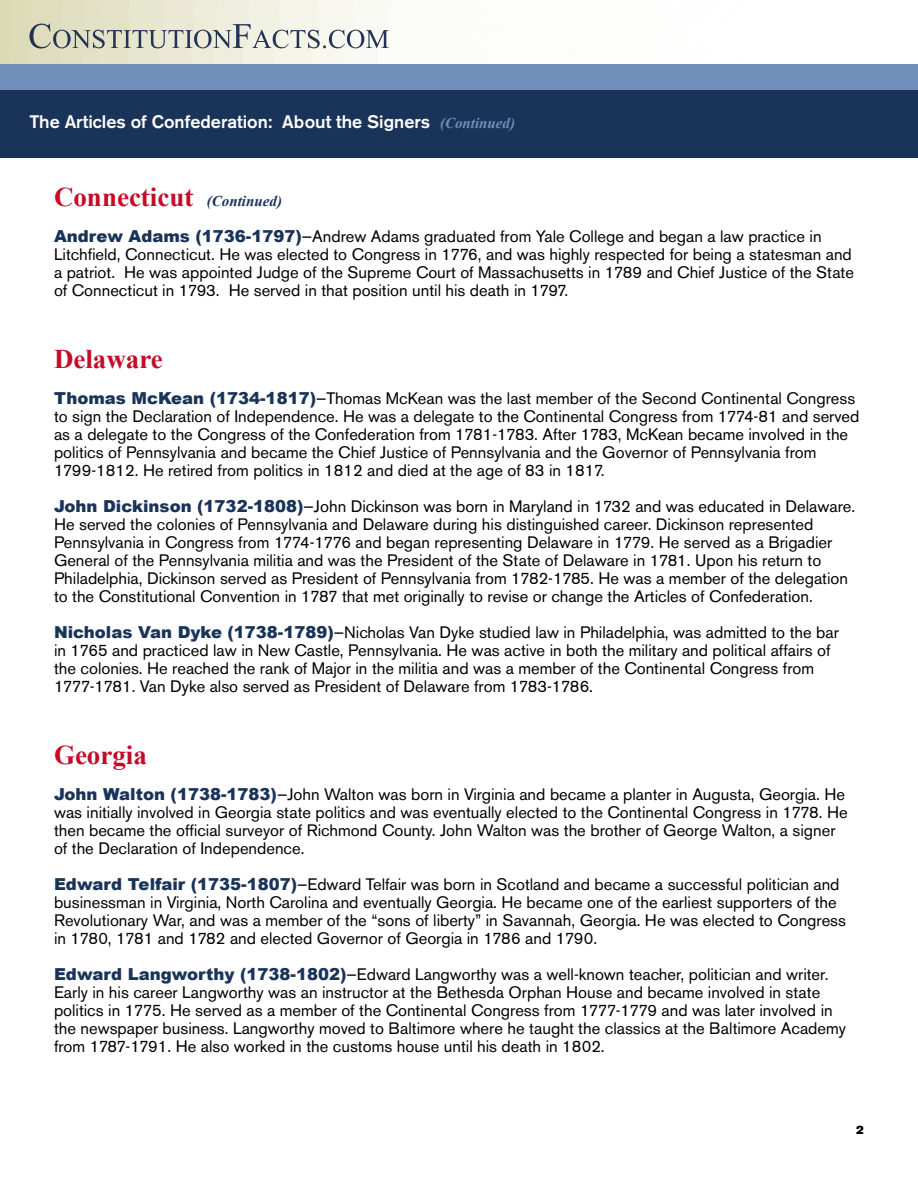
<style>
.page{position:relative;width:918px;height:1188px;background:#fff}
.page>*{position:absolute;margin:0;border:0;box-sizing:border-box;transform-origin:0 0}
.t1{font:700 27px "Times New Roman";color:#c60a27}
.t2{font:500 18px "Akzidenz Grotesk BE";color:#fff}
.t3{font:16.5px/18px "Akzidenz Grotesk BE";color:#000}
.t4{font:12px "Akzidenz Grotesk BE Super";color:#000}
.s1{font-family:"Times New Roman";font-weight:700;font-style:italic;font-size:15px;color:#708fba}
.s2{font-style:italic;font-size:15px;color:#1a3359}
.s3{font-family:"Arial";font-weight:900;color:#1a3359}
</style>
<div class="page">
<div style="left:0;top:85px;width:918px;height:73px;background:#1a3359"></div>
<div style="left:0;top:64px;width:918px;height:26px;background:#708fba"></div>
<svg style="left:29px;top:24px;width:360px;height:25px;background:#c4c7bf"></svg>
<p class="t2" style="left:29px;top:110px;width:487px">The Articles of Confederation: About the Signers <span class="s1">(Continued)</span></p>
<h1 class="t1" style="left:54px;top:181px;width:229px">Connecticut <span class="s2">(Continued)</span></h1>
<p class="t3" style="left:54px;top:227px;width:802px"><span class="s3">Andrew Adams (1736-1797)</span>—Andrew Adams graduated from Yale College and began a law practice in Litchfield, Connecticut. He was elected to Congress in 1776, and was highly respected for being a statesman and a patriot. He was appointed Judge of the Supreme Court of Massachusetts in 1789 and Chief Justice of the State of Connecticut in 1793. He served in that position until his death in 1797.</p>
<h1 class="t1" style="left:54px;top:343px;width:110px">Delaware</h1>
<p class="t3" style="left:54px;top:389px;width:807px"><span class="s3">Thomas McKean (1734-1817)</span>—Thomas McKean was the last member of the Second Continental Congress to sign the Declaration of Independence. He was a delegate to the Continental Congress from 1774-81 and served as a delegate to the Congress of the Confederation from 1781-1783. After 1783, McKean became involved in the politics of Pennsylvania and became the Chief Justice of Pennsylvania and the Governor of Pennsylvania from 1799-1812. He retired from politics in 1812 and died at the age of 83 in 1817.</p>
<p class="t3" style="left:54px;top:497px;width:803px"><span class="s3">John Dickinson (1732-1808)</span>—John Dickinson was born in Maryland in 1732 and was educated in Delaware.<br>He served the colonies of Pennsylvania and Delaware during his distinguished career. Dickinson represented Pennsylvania in Congress from 1774-1776 and began representing Delaware in 1779. He served as a Brigadier General of the Pennsylvania militia and was the President of the State of Delaware in 1781. Upon his return to Philadelphia, Dickinson served as President of Pennsylvania from 1782-1785. He was a member of the delegation to the Constitutional Convention in 1787 that met originally to revise or change the Articles of Confederation.</p>
<p class="t3" style="left:54px;top:623px;width:786px"><span class="s3">Nicholas Van Dyke (1738-1789)</span>—Nicholas Van Dyke studied law in Philadelphia, was admitted to the bar in 1765 and practiced law in New Castle, Pennsylvania. He was active in both the military and political affairs of the colonies. He reached the rank of Major in the militia and was a member of the Continental Congress from 1777-1781. Van Dyke also served as President of Delaware from 1783-1786.</p>
<h1 class="t1" style="left:54px;top:739px;width:94px">Georgia</h1>
<p class="t3" style="left:54px;top:785px;width:795px"><span class="s3">John Walton (1738-1783)</span>—John Walton was born in Virginia and became a planter in Augusta, Georgia. He was initially involved in Georgia state politics and was eventually elected to the Continental Congress in 1778. He then became the official surveyor of Richmond County. John Walton was the brother of George Walton, a signer of the Declaration of Independence.</p>
<p class="t3" style="left:54px;top:875px;width:794px"><span class="s3">Edward Telfair (1735-1807)</span>—Edward Telfair was born in Scotland and became a successful politician and businessman in Virginia, North Carolina and eventually Georgia. He became one of the earliest supporters of the Revolutionary War, and was a member of the “sons of liberty” in Savannah, Georgia. He was elected to Congress in 1780, 1781 and 1782 and elected Governor of Georgia in 1786 and 1790.</p>
<p class="t3" style="left:54px;top:965px;width:794px"><span class="s3">Edward Langworthy (1738-1802)</span>—Edward Langworthy was a well-known teacher, politician and writer.<br>Early in his career Langworthy was an instructor at the Bethesda Orphan House and became involved in state politics in 1775. He served as a member of the Continental Congress from 1777-1779 and was later involved in the newspaper business. Langworthy moved to Baltimore where he taught the classics at the Baltimore Academy from 1787-1791. He also worked in the customs house until his death in 1802.</p>
<p class="t4" style="left:856px;top:1123px;width:9px">2</p>
</div>
